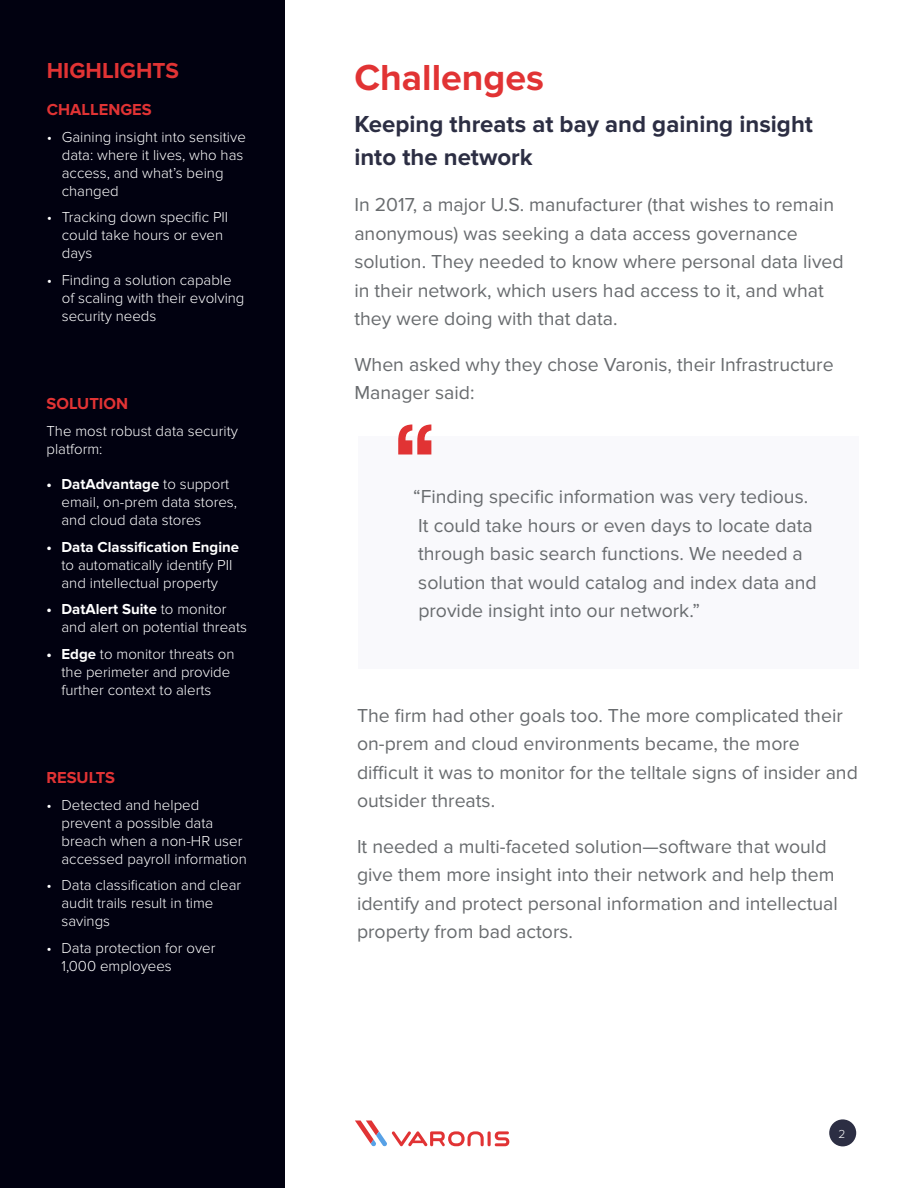
<style>
.page{position:relative;width:918px;height:1188px;background:#fff}
.page>*{position:absolute;margin:0;border:0;box-sizing:border-box;transform-origin:0 0}
.t1{font:700 37.5px "Proxima Nova";color:#e13334}
.t2{font:700 24px/33px "Proxima Nova";color:#2c2e43}
.t3{font:700 22.5px "Proxima Nova";color:#e13334}
.t4{font:19.5px/28.5px "Proxima Nova";color:#686b6e}
.t5{font:700 16.5px "Proxima Nova";color:#e13334}
.t6{font:300 15px/18px "Proxima Nova";color:#fff}
.t7{font:700 15px "Proxima Nova";color:#fff}
.t8{font:300 12px "Proxima Nova";color:#fff}
.s1{font-weight:700}
</style>
<div class="page">
<div style="left:0;top:0;width:285px;height:1188px;background:#010110"></div>
<div style="left:829px;top:1119px;width:27px;height:27px;background:#2c2e43;border-radius:50%"></div>
<hr style="left:488px;top:1131px;width:3px;height:15px;background:#e13334;border-radius:2px">
<svg style="left:495px;top:1131px;width:14px;height:15px"></svg>
<svg style="left:355px;top:1120px;width:129px;height:27px"></svg>
<div style="left:358px;top:436px;width:500px;height:233px;background:#f9f9fc"></div>
<svg style="left:398px;top:425px;width:33px;height:30px"></svg>
<p class="t3" style="left:47px;top:57px;width:134px">HIGHLIGHTS</p>
<p class="t5" style="left:47px;top:100px;width:106px">CHALLENGES</p>
<p class="t6" style="left:62px;top:128px;width:186px;text-indent:-15px">• Gaining insight into sensitive data: where it lives, who has access, and what’s being changed</p>
<p class="t6" style="left:62px;top:209px;width:168px;text-indent:-15px">• Tracking down specific PII could take hours or even days</p>
<p class="t6" style="left:62px;top:271px;width:184px;text-indent:-15px">• Finding a solution capable of scaling with their evolving security needs</p>
<p class="t5" style="left:46px;top:394px;width:83px">SOLUTION</p>
<p class="t6" style="left:46px;top:422px;width:193px">The most robust data security platform:</p>
<p class="t6" style="left:62px;top:475px;width:177px;text-indent:-15px"><span class="s1">• DatAdvantage</span> to support email, on-prem data stores, and cloud data stores</p>
<p class="t7" style="left:46px;top:538px;width:194px">• Data Classification Engine</p>
<p class="t6" style="left:62px;top:556px;width:172px">to automatically identify PII and intellectual property</p>
<p class="t6" style="left:62px;top:600px;width:187px;text-indent:-15px"><span class="s1">• DatAlert Suite</span> to monitor and alert on potential threats</p>
<p class="t6" style="left:62px;top:645px;width:174px;text-indent:-15px"><span class="s1">• Edge</span> to monitor threats on the perimeter and provide further context to alerts</p>
<p class="t5" style="left:46px;top:768px;width:70px">RESULTS</p>
<p class="t6" style="left:62px;top:796px;width:187px;text-indent:-15px">• Detected and helped prevent a possible data breach when a non-HR user accessed payroll information</p>
<p class="t6" style="left:62px;top:876px;width:181px;text-indent:-15px">• Data classification and clear audit trails result in time savings</p>
<p class="t6" style="left:62px;top:939px;width:155px;text-indent:-15px">• Data protection for over<br>1,000 employees</p>
<h1 class="t1" style="left:354px;top:56px;width:191px">Challenges</h1>
<p class="t2" style="left:354px;top:108px;width:460px">Keeping threats at bay and gaining insight into the network</p>
<p class="t4" style="left:354px;top:191px;width:491px">In 2017, a major U.S. manufacturer (that wishes to remain anonymous) was seeking a data access governance solution. They needed to know where personal data lived in their network, which users had access to it, and what they were doing with that data.</p>
<p class="t4" style="left:354px;top:350px;width:481px">When asked why they chose Varonis, their Infrastructure<br>Manager said:</p>
<p class="t4" style="left:413px;top:483px;width:405px">“Finding specific information was very tedious.<br>It could take hours or even days to locate data through basic search functions. We needed a solution that would catalog and index data and provide insight into our network.”</p>
<p class="t4" style="left:357px;top:701px;width:502px">The firm had other goals too. The more complicated their on-prem and cloud environments became, the more difficult it was to monitor for the telltale signs of insider and outsider threats.</p>
<p class="t4" style="left:357px;top:833px;width:482px">It needed a multi-faceted solution—software that would give them more insight into their network and help them identify and protect personal information and intellectual property from bad actors.</p>
<p class="t8" style="left:838px;top:1127px;width:8px">2</p>
</div>
